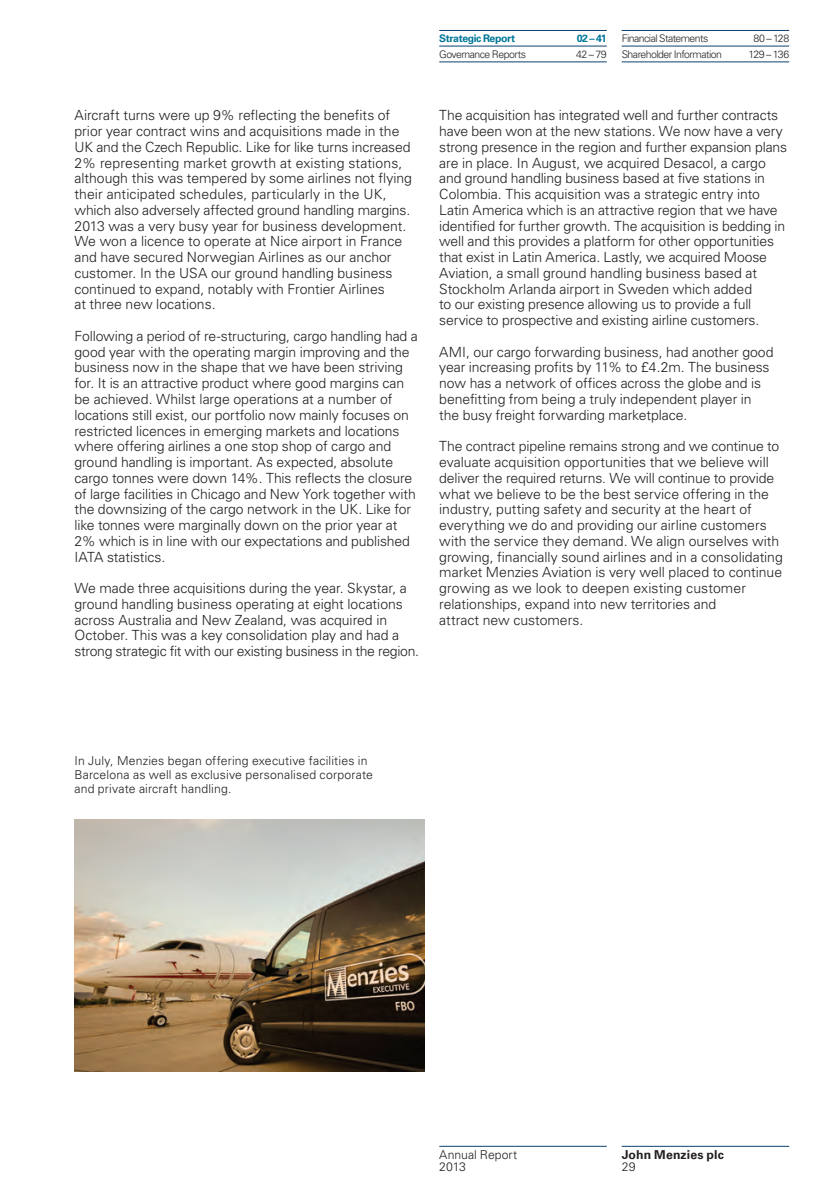
<style>
.page{position:relative;width:819px;height:1191px;background:#fff}
.page>*{position:absolute;margin:0;border:0;box-sizing:border-box;transform-origin:0 0}
.t1{font:300 14px/15.8px "Univers LT Std";letter-spacing:-.005em;color:#231f20}
.t2{font:300 12.25px/14px "Univers LT Std";letter-spacing:.015em;color:#231f20}
.t3{font:700 12.25px "Univers LT Std";letter-spacing:.01em;color:#231f20}
.t4{font:300 10.5px "Univers LT Std";letter-spacing:-.05em;color:#231f20}
.t5{font:700 10.5px "Univers LT Std";letter-spacing:-.04em;color:#079}
</style>
<div class="page">
<img style="left:74px;top:819px;width:350px;height:252px">
<hr style="left:439px;top:1146px;width:167px;height:1px;background:#0c416f">
<hr style="left:621px;top:1146px;width:168px;height:1px;background:#0c416f">
<hr style="left:439px;top:30px;width:167px;height:1px;background:#0c416f">
<hr style="left:439px;top:46px;width:167px;height:1px;background:#0c416f">
<hr style="left:439px;top:62px;width:167px;height:1px;background:#0c416f">
<hr style="left:621px;top:30px;width:168px;height:1px;background:#0c416f">
<hr style="left:621px;top:46px;width:168px;height:1px;background:#0c416f">
<hr style="left:621px;top:62px;width:168px;height:1px;background:#0c416f">
<p class="t1" style="left:74px;top:108px;width:339px">Aircraft turns were up 9% reflecting the benefits of prior year contract wins and acquisitions made in the UK and the Czech Republic. Like for like turns increased 2% representing market growth at existing stations, although this was tempered by some airlines not flying their anticipated schedules, particularly in the UK, which also adversely affected ground handling margins.<br>2013 was a very busy year for business development.<br>We won a licence to operate at Nice airport in France and have secured Norwegian Airlines as our anchor customer. In the USA our ground handling business continued to expand, notably with Frontier Airlines<br>at three new locations.</p>
<p class="t1" style="left:74px;top:328px;width:345px">Following a period of re-structuring, cargo handling had a good year with the operating margin improving and the business now in the shape that we have been striving for. It is an attractive product where good margins can be achieved. Whilst large operations at a number of locations still exist, our portfolio now mainly focuses on restricted licences in emerging markets and locations where offering airlines a one stop shop of cargo and ground handling is important. As expected, absolute cargo tonnes were down 14%. This reflects the closure of large facilities in Chicago and New York together with the downsizing of the cargo network in the UK. Like for like tonnes were marginally down on the prior year at 2% which is in line with our expectations and published IATA statistics.</p>
<p class="t1" style="left:74px;top:580px;width:346px">We made three acquisitions during the year. Skystar, a ground handling business operating at eight locations across Australia and New Zealand, was acquired in October. This was a key consolidation play and had a strong strategic fit with our existing business in the region.</p>
<p class="t5" style="left:439px;top:32px;width:77px">Strategic Report</p>
<p class="t5" style="left:576px;top:32px;width:32px">02 – 41</p>
<p class="t4" style="left:439px;top:48px;width:88px">Governance Reports</p>
<p class="t4" style="left:576px;top:48px;width:32px">42 – 79</p>
<p class="t4" style="left:621px;top:32px;width:88px">Financial Statements</p>
<p class="t4" style="left:753px;top:32px;width:37px">80 – 128</p>
<p class="t4" style="left:621px;top:48px;width:102px">Shareholder Information</p>
<p class="t4" style="left:748px;top:48px;width:42px">129 – 136</p>
<p class="t1" style="left:439px;top:108px;width:349px">The acquisition has integrated well and further contracts have been won at the new stations. We now have a very strong presence in the region and further expansion plans are in place. In August, we acquired Desacol, a cargo and ground handling business based at five stations in Colombia. This acquisition was a strategic entry into Latin America which is an attractive region that we have identified for further growth. The acquisition is bedding in well and this provides a platform for other opportunities that exist in Latin America. Lastly, we acquired Moose Aviation, a small ground handling business based at Stockholm Arlanda airport in Sweden which added<br>to our existing presence allowing us to provide a full service to prospective and existing airline customers.</p>
<p class="t1" style="left:439px;top:344px;width:336px">AMI, our cargo forwarding business, had another good year increasing profits by 11% to £4.2m. The business now has a network of offices across the globe and is benefitting from being a truly independent player in the busy freight forwarding marketplace.</p>
<p class="t1" style="left:439px;top:438px;width:345px">The contract pipeline remains strong and we continue to evaluate acquisition opportunities that we believe will deliver the required returns. We will continue to provide what we believe to be the best service offering in the industry, putting safety and security at the heart of everything we do and providing our airline customers with the service they demand. We align ourselves with growing, financially sound airlines and in a consolidating market Menzies Aviation is very well placed to continue growing as we look to deepen existing customer relationships, expand into new territories and<br>attract new customers.</p>
<p class="t2" style="left:74px;top:754px;width:300px">In July, Menzies began offering executive facilities in<br>Barcelona as well as exclusive personalised corporate and private aircraft handling.</p>
<p class="t2" style="left:439px;top:1148px;width:79px;line-height:12.2px">Annual Report<br>2013</p>
<p class="t3" style="left:621px;top:1147px;width:104px">John Menzies plc</p>
<p class="t2" style="left:621px;top:1160px;width:15px">29</p>
</div>
